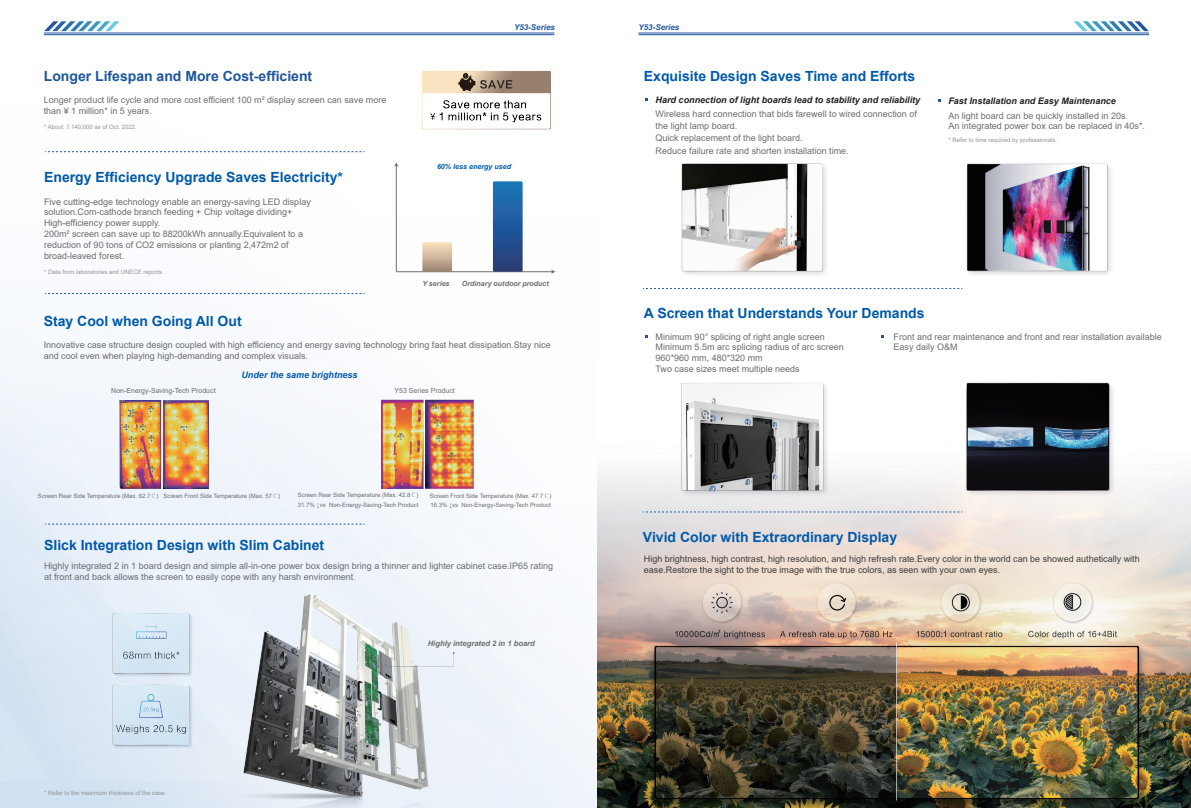
<style>
.page{position:relative;width:1191px;height:808px;background:#fff}
.page>*{position:absolute;margin:0;border:0;box-sizing:border-box;transform-origin:0 0}
.t1{font:700 14px "Arial";color:#015aaa}
.t2{font:700 14px "Arial";color:#1e569d}
.t3{font:9px/10.8px "Arial";color:#6c6d70}
.t4{font:9px/10.8px "Arial";color:#3e3e3f}
.t5{font:italic 700 9px "Arial";color:#231f20}
.t6{font:italic 700 9px "Arial";color:#015aaa}
.t7{font:italic 700 8px "Arial";color:#1e569d}
.t8{font:italic 700 7.6px "Arial";color:#6c6d70}
.t9{font:italic 700 7.1px "Arial";color:#6c6d70}
.t10{font:italic 700 7.1px "Arial";color:#015aaa}
.t11{font:7px "Arial";color:#6c6d70}
.t12{font:6px/9.4px "Arial";color:#6c6d70}
.t13{font:6px "Arial";color:#939598}
.s1{font-family:"Adobe Song Std";font-weight:300}
.s2{font-weight:700;font-style:italic;color:#231f20}
</style>
<div class="page">
<img style="left:0;top:21px;width:597px;height:787px">
<img style="left:597px;top:289px;width:594px;height:519px">
<img style="left:104px;top:566px;width:408px;height:242px">
<hr style="left:44px;top:33px;width:510px;height:1px;background:#1e569d">
<hr style="left:44px;top:35px;width:510px;height:1px;background:#1e569d">
<hr style="left:638px;top:35px;width:511px;height:1px;background:#1e569d">
<svg style="left:44px;top:21px;width:75px;height:10px"></svg>
<hr style="left:638px;top:33px;width:511px;height:1px;background:#1e569d">
<svg style="left:1073px;top:21px;width:75px;height:10px"></svg>
<img style="left:399px;top:57px;width:177px;height:90px">
<hr style="left:396px;top:271px;width:156px;height:1px;background:#6c6d70">
<svg style="left:551px;top:269px;width:4px;height:5px"></svg>
<hr style="left:396px;top:165px;width:1px;height:107px;background:#6c6d70">
<svg style="left:394px;top:162px;width:5px;height:4px"></svg>
<svg style="left:422px;top:242px;width:30px;height:30px"></svg>
<svg style="left:493px;top:181px;width:29px;height:91px;background:#225899"></svg>
<svg style="left:45px;top:151px;width:319px;height:1px"></svg>
<svg style="left:45px;top:293px;width:319px;height:1px"></svg>
<svg style="left:643px;top:288px;width:296px;height:1px"></svg>
<svg style="left:643px;top:512px;width:319px;height:1px"></svg>
<svg style="left:45px;top:524px;width:319px;height:1px"></svg>
<img style="left:939px;top:163px;width:179px;height:128px">
<img style="left:654px;top:163px;width:180px;height:128px">
<img style="left:653px;top:373px;width:181px;height:138px">
<img style="left:938px;top:373px;width:182px;height:139px">
<img style="left:374px;top:398px;width:110px;height:94px">
<img style="left:114px;top:393px;width:113px;height:99px">
<h1 class="t2" style="left:44px;top:66px;width:270px">Longer Lifespan and More Cost-efficient</h1>
<p class="t7" style="left:514px;top:22px;width:42px">Y53-Series</p>
<p class="t7" style="left:638px;top:22px;width:42px">Y53-Series</p>
<h1 class="t1" style="left:644px;top:66px;width:273px">Exquisite Design Saves Time and Efforts</h1>
<p class="t5" style="left:655px;top:94px;width:266px">Hard connection of light boards lead to stability and reliability</p>
<p class="t3" style="left:655px;top:108px;width:263px;line-height:12.2px">Wireless hard connection that bids farewell to wired connection of the light lamp board.<br>Quick replacement of the light board.<br>Reduce failure rate and shorten installation time.</p>
<p class="t3" style="left:44px;top:94px;width:344px">Longer product life cycle and more cost efficient 100 m² display screen can save more than ¥ 1 million* in 5 years<span class="s1">.</span></p>
<p class="t3" style="left:948px;top:94px;width:181px;line-height:14.4px"><span class="s2">Fast Installation and Easy Maintenance<br></span>An light board can be quickly installed in 20s<span class="s1">.</span></p>
<p class="t3" style="left:948px;top:121px;width:198px">An integrated power box can be replaced in 40s*.</p>
<p class="t13" style="left:44px;top:123px;width:94px">* About <span class="s1">＄</span>140,000 as of Oct. 2022.</p>
<p class="t13" style="left:948px;top:136px;width:110px">* Refer to time required by professionals.</p>
<h1 class="t1" style="left:44px;top:168px;width:300px">Energy Efficiency Upgrade Saves Electricity*</h1>
<p class="t3" style="left:44px;top:196px;width:268px">Five cutting-edge technology enable an energy-saving LED display solution.Com-cathode branch feeding + Chip voltage dividing+ High-efficiency power supply.<br>200m² screen can save up to 88200kWh annually.Equivalent to a reduction of 90 tons of CO2 emissions or planting 2,472m2 of broad-leaved forest.</p>
<p class="t13" style="left:44px;top:268px;width:121px">* Data from laboratories and UNECE reports<span class="s1">.</span></p>
<p class="t10" style="left:437px;top:162px;width:75px">60% less energy used</p>
<p class="t9" style="left:422px;top:278px;width:29px">Y series</p>
<p class="t9" style="left:462px;top:278px;width:88px">Ordinary outdoor product</p>
<h1 class="t1" style="left:44px;top:311px;width:199px">Stay Cool when Going All Out</h1>
<p class="t3" style="left:44px;top:340px;width:508px">Innovative case structure design coupled with high efficiency and energy saving technology bring fast heat dissipation<span class="s1">.</span>Stay nice and cool even when playing high-demanding and complex visuals.</p>
<p class="t6" style="left:241px;top:368px;width:118px">Under the same brightness</p>
<p class="t11" style="left:111px;top:386px;width:106px">Non-Energy-Saving-Tech Product</p>
<p class="t11" style="left:394px;top:386px;width:62px">Y53 Series Product</p>
<p class="t12" style="left:38px;top:491px;width:244px">Screen Rear Side Temperature (Max. 62.7<span class="s1">℃</span>) Screen Front Side Temperature (Max. 57<span class="s1">℃</span>)</p>
<p class="t12" style="left:298px;top:490px;width:122px">Screen Rear Side Temperature (Max. 42.8<span class="s1">℃</span>)<br>31.7% ↓vs Non-Energy-Saving-Tech Product</p>
<p class="t12" style="left:430px;top:491px;width:123px">Screen Front Side Temperature (Max. 47.7<span class="s1">℃</span>)<br>16.3% ↓vs Non-Energy-Saving-Tech Product</p>
<h1 class="t1" style="left:44px;top:535px;width:282px">Slick Integration Design with Slim Cabinet</h1>
<p class="t3" style="left:44px;top:561px;width:510px">Highly integrated 2 in 1 board design and simple all-in-one power box design bring a thinner and lighter cabinet case.IP65 rating at front and back allows the screen to easily cope with any harsh environment<span class="s1">.</span></p>
<p class="t13" style="left:44px;top:789px;width:124px">* Refer to the maximum thickness of the case.</p>
<p class="t8" style="left:428px;top:638px;width:109px">Highly integrated 2 in 1 board</p>
<h1 class="t1" style="left:644px;top:303px;width:282px">A Screen that Understands Your Demands</h1>
<p class="t3" style="left:655px;top:331px;width:190px">Minimum 90° splicing of right angle screen Minimum 5.5m arc splicing radius of arc screen 960*960 mm, 480*320 mm<br>Two case sizes meet multiple needs</p>
<p class="t3" style="left:893px;top:331px;width:270px">Front and rear maintenance and front and rear installation available<br>Easy daily O&amp;M</p>
<h1 class="t1" style="left:643px;top:527px;width:256px">Vivid Color with Extraordinary Display</h1>
<p class="t4" style="left:644px;top:553px;width:497px">High brightness, high contrast, high resolution, and high refresh rate.Every color in the world can be showed authetically with ease.Restore the sight to the true image with the true colors, as seen with your own eyes.</p>
</div>
